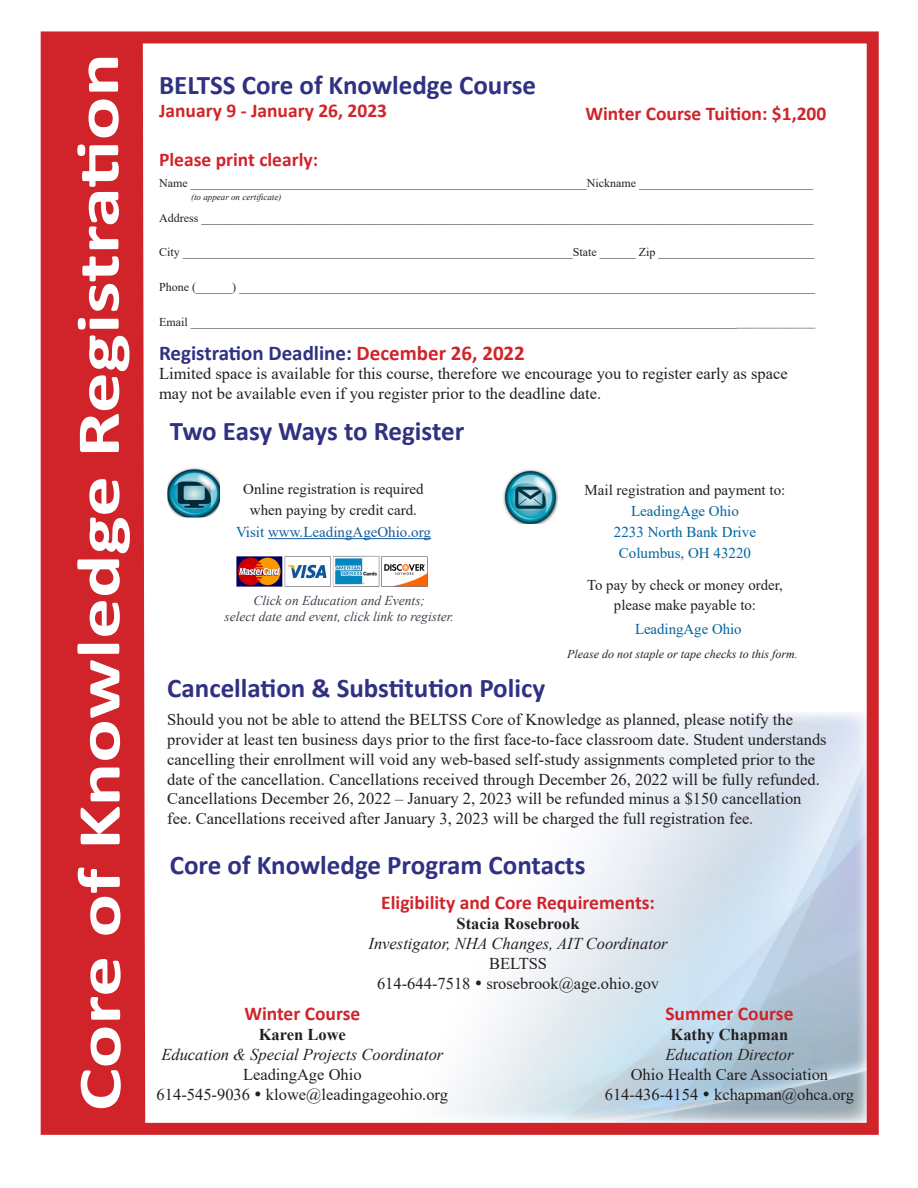
<style>
.page{position:relative;width:918px;height:1188px;background:#fff}
.page>*{position:absolute;margin:0;border:0;box-sizing:border-box;transform-origin:0 0}
.t1{font:700 61.5px "Calibri";color:#fff;scale:1.32 1}
.t2{font:700 27px "Calibri";color:#303182}
.t3{font:700 21px "Calibri";color:#303182}
.t4{font:700 19.5px "Calibri";color:#d1232a}
.t5{font:16.5px/19.8px "Times New Roman";color:#231f20}
.t6{font:italic 16.5px "Times New Roman";color:#231f20}
.t7{font:700 16.5px "Times New Roman";color:#231f20}
.Company_Name{font:15px "Times New Roman";color:#231f20}
.Company_Name-2{font:15px "Times New Roman";color:#00649e}
.Company_Name-3{font:15px "Times New Roman";color:#175d9e}
.Company_Name-4{font:italic 13.5px "Times New Roman";color:#3e444f}
.t8{font:12px "Times New Roman";color:#231f20}
.t9{font:italic 12px "Times New Roman";color:#231f20}
.t10{font:italic 9px "Times New Roman";color:#231f20}
.s1{font-size:10.5px}
.s2{color:#d1232a}
.s3{color:#00649e}
</style>
<div class="page">
<div style="left:41px;top:31px;width:838px;height:1104px;border:12px solid #d1232a"></div>
<div style="left:47px;top:40px;width:98px;height:1084px;background:#d1232a"></div>
<img style="left:503px;top:469px;width:54px;height:55px">
<img style="left:236px;top:555px;width:192px;height:32px">
<hr style="left:268px;top:538px;width:163px;height:1px;background:#175d9e">
<img style="left:167px;top:468px;width:53px;height:50px">
<p class="t1" style="left:55px;top:1111px;width:803px;rotate:-90deg">Core of Knowledge Registration</p>
<p class="t2" style="left:159px;top:65px;width:378px">BELTSS Core of Knowledge Course</p>
<p class="t4" style="left:159px;top:97px;width:230px">January 9 - January 26, 2023</p>
<p class="t4" style="left:585px;top:99px;width:242px">Winter Course Tuition: $1,200</p>
<p class="t4" style="left:159px;top:146px;width:160px">Please print clearly:</p>
<p class="t8" style="left:159px;top:175px;width:655px">Name __________________________________________________________________Nickname _____________________________</p>
<p class="t8" style="left:159px;top:209px;width:656px">Address ______________________________________________________________________________________________________</p>
<p class="t8" style="left:159px;top:244px;width:657px">City _________________________________________________________________State ______ Zip __________________________</p>
<p class="t8" style="left:159px;top:279px;width:657px">Phone (______) ________________________________________________________________________________________________</p>
<p class="t8" style="left:159px;top:313px;width:658px">Email ___________________________________________________________________________________________<span class="s1">_______________</span></p>
<p class="t10" style="left:191px;top:190px;width:92px">(to appear on certificate)</p>
<p class="t3" style="left:159px;top:338px;width:367px">Registration Deadline: <span class="s2">December 26, 2022</span></p>
<p class="t5" style="left:159px;top:364px;width:630px">Limited space is available for this course, therefore we encourage you to register early as space may not be available even if you register prior to the deadline date.</p>
<p class="t2" style="left:170px;top:412px;width:296px">Two Easy Ways to Register</p>
<p class="Company_Name" style="left:243px;top:479px;width:182px">Online registration is required</p>
<p class="Company_Name" style="left:250px;top:500px;width:169px">when paying by credit card.</p>
<p class="Company_Name-3" style="left:236px;top:521px;width:196px"><span class="s3">Visit</span> www.LeadingAgeOhio.org</p>
<p class="Company_Name-4" style="left:253px;top:591px;width:173px">Click on Education and Events;</p>
<p class="Company_Name-4" style="left:225px;top:607px;width:231px">select date and event, click link to register.</p>
<p class="Company_Name" style="left:585px;top:480px;width:202px">Mail registration and payment to:</p>
<p class="Company_Name-2" style="left:631px;top:501px;width:109px">LeadingAge Ohio</p>
<p class="Company_Name-2" style="left:614px;top:522px;width:144px">2233 North Bank Drive</p>
<p class="Company_Name-2" style="left:619px;top:543px;width:134px">Columbus, OH 43220</p>
<p class="Company_Name" style="left:587px;top:574px;width:197px">To pay by check or money order,</p>
<p class="Company_Name" style="left:614px;top:594px;width:144px">please make payable to:</p>
<p class="Company_Name-2" style="left:635px;top:619px;width:108px">LeadingAge Ohio</p>
<p class="t9" style="left:567px;top:646px;width:232px">Please do not staple or tape checks to this form.</p>
<p class="t2" style="left:167px;top:669px;width:379px">Cancellation &amp; Substitution Policy</p>
<p class="t5" style="left:167px;top:709px;width:661px">Should you not be able to attend the BELTSS Core of Knowledge as planned, please notify the provider at least ten business days prior to the first face-to-face classroom date. Student understands cancelling their enrollment will void any web-based self-study assignments completed prior to the date of the cancellation. Cancellations received through December 26, 2022 will be fully refunded.</p>
<p class="t5" style="left:167px;top:788px;width:636px">Cancellations December 26, 2022 – January 2, 2023 will be refunded minus a $150 cancellation fee. Cancellations received after January 3, 2023 will be charged the full registration fee.</p>
<p class="t2" style="left:170px;top:846px;width:417px">Core of Knowledge Program Contacts</p>
<p class="t4" style="left:381px;top:889px;width:275px">Eligibility and Core Requirements:</p>
<p class="t7" style="left:457px;top:912px;width:124px">Stacia Rosebrook</p>
<p class="t6" style="left:369px;top:932px;width:301px">Investigator, NHA Changes, AIT Coordinator</p>
<p class="t5" style="left:489px;top:953px;width:60px">BELTSS</p>
<p class="t5" style="left:377px;top:973px;width:284px">614-644-7518 • srosebrook@age.ohio.gov</p>
<p class="t4" style="left:244px;top:1000px;width:117px">Winter Course</p>
<p class="t7" style="left:259px;top:1023px;width:89px">Karen Lowe</p>
<p class="t6" style="left:161px;top:1043px;width:284px">Education &amp; Special Projects Coordinator</p>
<p class="t5" style="left:243px;top:1064px;width:120px">LeadingAge Ohio</p>
<p class="t5" style="left:157px;top:1084px;width:293px">614-545-9036 • klowe@leadingageohio.org</p>
<p class="t4" style="left:665px;top:1000px;width:130px">Summer Course</p>
<p class="t7" style="left:671px;top:1023px;width:119px">Kathy Chapman</p>
<p class="t6" style="left:665px;top:1043px;width:130px">Education Director</p>
<p class="t5" style="left:631px;top:1064px;width:199px">Ohio Health Care Association</p>
<p class="t5" style="left:605px;top:1084px;width:251px">614-436-4154 • kchapman@ohca.org</p>
</div>
